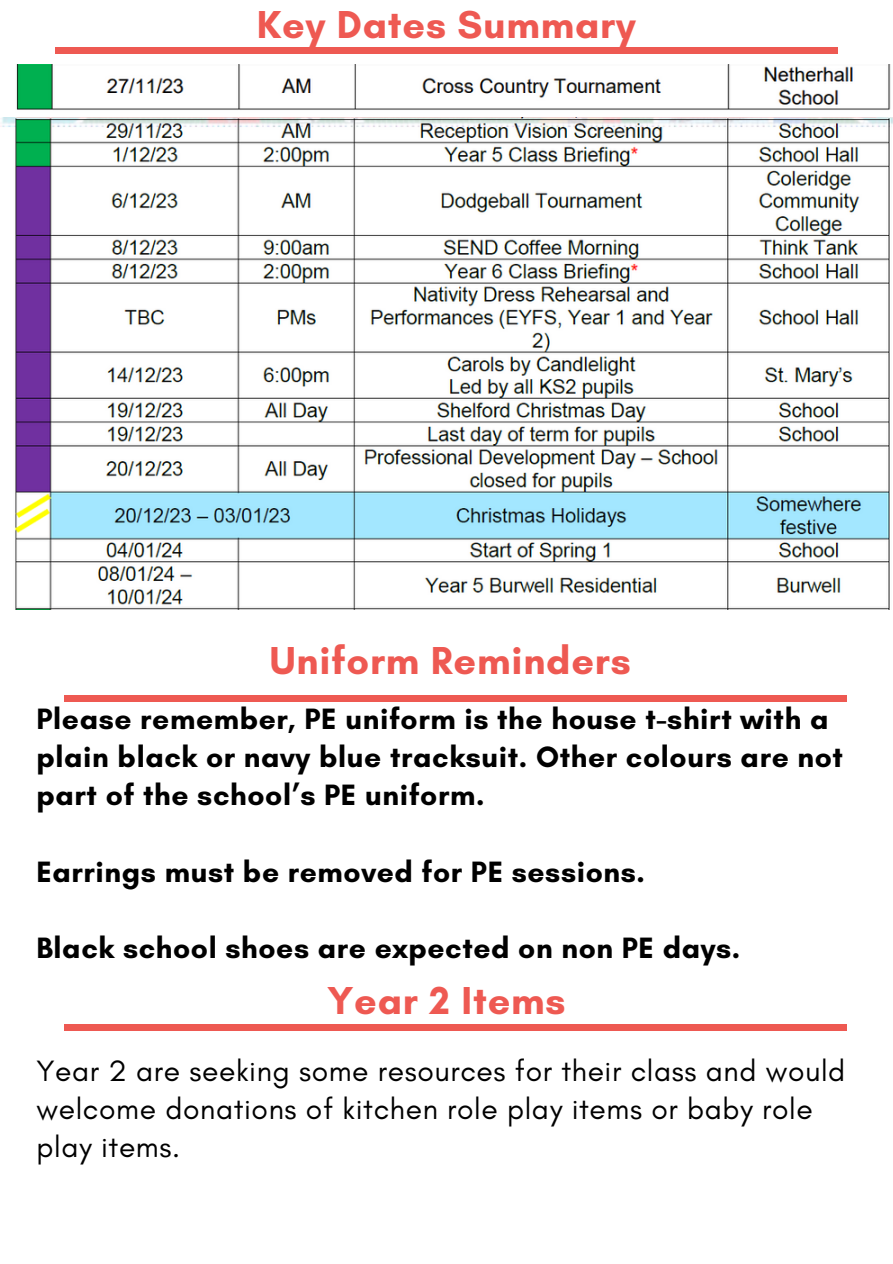
<style>
.page{position:relative;width:893px;height:1264px;background:#fff}
.page>*{position:absolute;margin:0;border:0;box-sizing:border-box;transform-origin:0 0}
.t1{font:700 39.6px "Glacial Indifference";letter-spacing:.02em;color:#ee5952}
.t2{font:700 30px/38.2px "Glacial Indifference";letter-spacing:.02em;color:#000}
.t3{font:30px/38.2px "Glacial Indifference";letter-spacing:.02em;color:#000}
</style>
<div class="page">
<div style="left:55px;top:47px;width:782px;height:7px;background:#ee5952"></div>
<div style="left:64px;top:695px;width:782px;height:6px;background:#ee5952"></div>
<img style="left:16px;top:65px;width:875px;height:45px">
<img style="left:0;top:118px;width:892px;height:491px">
<div style="left:64px;top:1023px;width:782px;height:7px;background:#ee5952"></div>
<p class="t1" style="left:257px;top:0;width:380px">Key Dates Summary</p>
<p class="t1" style="left:270px;top:636px;width:362px">Uniform Reminders</p>
<p class="t2" style="left:36px;top:699px;width:808px">Please remember, PE uniform is the house t-shirt with a plain black or navy blue tracksuit. Other colours are not part of the school’s PE uniform.</p>
<p class="t2" style="left:36px;top:852px;width:610px">Earrings must be removed for PE sessions.</p>
<p class="t2" style="left:36px;top:928px;width:705px">Black school shoes are expected on non PE days.</p>
<p class="t1" style="left:327px;top:976px;width:240px">Year 2 Items</p>
<p class="t3" style="left:36px;top:1051px;width:810px">Year 2 are seeking some resources for their class and would welcome donations of kitchen role play items or baby role play items.</p>
</div>
